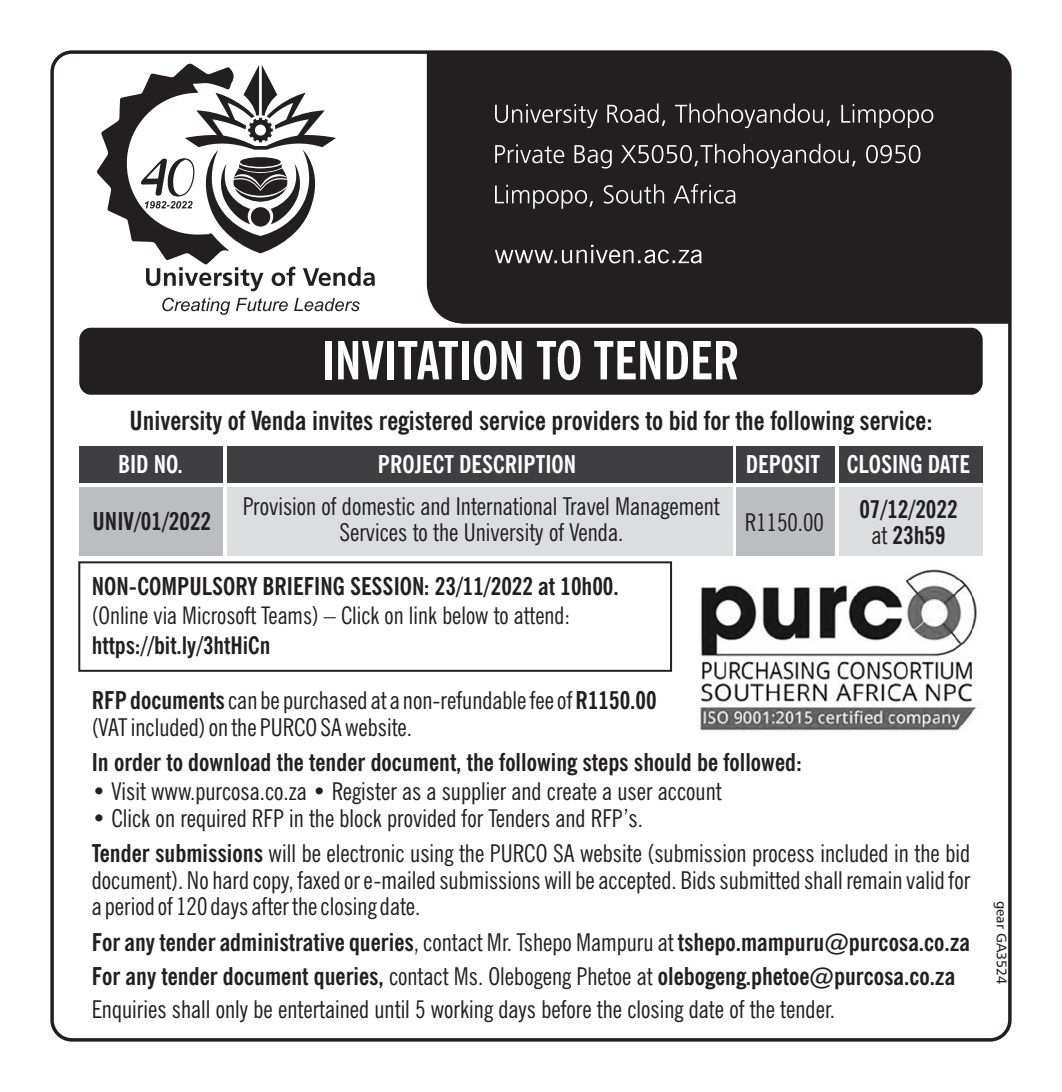
<style>
.page{position:relative;width:1062px;height:1092px;background:#fff}
.page>*{position:absolute;margin:0;border:0;box-sizing:border-box;transform-origin:0 0}
.t1{font:700 condensed 52.5px "News Gothic BT";color:#fefefe}
.t2{font:700 condensed 26.25px "News Gothic BT";color:#221f20}
.t3{font:condensed 24.5px/26.2px "News Gothic BT";color:#221f20}
.t4{font:700 condensed 24.5px/26.6px "News Gothic BT";color:#221f20;text-align:center}
.t5{font:700 condensed 24.5px "News Gothic BT";color:#fefefe}
.t6{font:condensed 24.15px "News Gothic BT";color:#221f20}
.t7{font:700 condensed 24.15px "News Gothic BT";color:#221f20}
.t8{font:14px "Humanist 777 BT Roman B";color:#221f20}
.s1{font-weight:400}
.s2{font-weight:700}
</style>
<div class="page">
<div style="left:78px;top:561px;width:594px;height:110px;border:2px solid #221f20"></div>
<div style="left:839px;top:446px;width:143px;height:37px;background:#3f3f41"></div>
<div style="left:79px;top:446px;width:144px;height:37px;background:#3f3f41"></div>
<div style="left:79px;top:328px;width:903px;height:67px;background:#221f20;border-radius:12px"></div>
<div style="left:226px;top:446px;width:506px;height:37px;background:#3f3f41"></div>
<div style="left:736px;top:446px;width:99px;height:37px;background:#3f3f41"></div>
<div style="left:839px;top:487px;width:143px;height:69px;background:#dbddde"></div>
<div style="left:226px;top:487px;width:506px;height:69px;background:#dbddde"></div>
<div style="left:79px;top:487px;width:144px;height:69px;background:#bbbdbf"></div>
<div style="left:736px;top:487px;width:99px;height:69px;background:#bbbdbf"></div>
<div style="left:427px;top:55px;width:579px;height:269px;background:#221f20"></div>
<svg style="left:495px;top:103px;width:438px;height:160px;background:#322f30"></svg>
<img style="left:700px;top:569px;width:277px;height:163px">
<svg style="left:162px;top:297px;width:68px;height:18px"></svg>
<svg style="left:236px;top:298px;width:52px;height:13px"></svg>
<svg style="left:294px;top:298px;width:66px;height:13px"></svg>
<svg style="left:97px;top:63px;width:278px;height:228px"></svg>
<div style="left:50px;top:50px;width:961px;height:991px;border:4px solid #221f20;border-radius:20px"></div>
<h1 class="t1" style="left:322px;top:339px;width:419px">INVITATION TO TENDER</h1>
<p class="t2" style="left:129px;top:410px;width:804px">University of Venda invites registered service providers to bid for the following service:</p>
<p class="t5" style="left:118px;top:454px;width:66px">BID NO.</p>
<p class="t5" style="left:378px;top:454px;width:200px">PROJECT DESCRIPTION</p>
<p class="t5" style="left:746px;top:454px;width:225px">DEPOSIT CLOSING DATE</p>
<p class="t4" style="left:859px;top:498px;width:100px">07/12/2022 <span class="s1">at</span> 23h59</p>
<p class="t3" style="left:243px;top:495px;width:478px;text-align:center">Provision of domestic and International Travel Management<br>Services to the University of Venda.</p>
<p class="t4" style="left:93px;top:510px;width:120px">UNIV/01/2022</p>
<p class="t3" style="left:744px;top:511px;width:81px">R1150.00</p>
<p class="t4" style="left:92px;top:575px;width:528px">NON-COMPULSORY BRIEFING SESSION: 23/11/2022 at 10h00.</p>
<p class="t6" style="left:92px;top:606px;width:480px">(Online via Microsoft Teams) – Click on link below to attend:</p>
<p class="t7" style="left:92px;top:635px;width:180px">https://bit.ly/3htHiCn</p>
<p class="t3" style="left:92px;top:689px;width:566px"><span class="s2">RFP documents</span>can be purchased at a non-refundable fee of <span class="s2">R1150.00 </span>(VAT included) on the PURCO SA website.</p>
<p class="t4" style="left:92px;top:751px;width:711px">In order to download the tender document, the following steps should be followed:</p>
<p class="t3" style="left:92px;top:780px;width:631px">• Visit www.purcosa.co.za • Register as a supplier and create a user account</p>
<p class="t3" style="left:92px;top:802px;width:880px;line-height:35.4px">• Click on required RFP in the block provided for Tenders and RFP’s.<br><span class="s2">Tender submissions</span> will be electronic using the PURCO SA website (submission process included in the bid</p>
<p class="t3" style="left:92px;top:869px;width:880px">document). No hard copy, faxed or e-mailed submissions will be accepted. Bids submitted shall remain valid for a period of 120 days after the closing date.</p>
<p class="t3" style="left:92px;top:927px;width:880px;line-height:33.9px"><span class="s2">For any tender administrative queries</span>, contact Mr. Tshepo Mampuru at <span class="s2">tshepo.mampuru@purcosa.co.za<br>For any tender document queries,</span> contact Ms. Olebogeng Phetoe at <span class="s2">olebogeng.phetoe@purcosa.co.za<br></span>Enquiries shall only be entertained until 5 working days before the closing date of the tender.</p>
<p class="t8" style="left:1007px;top:900px;width:85px;rotate:90deg">gear GA3524</p>
</div>
